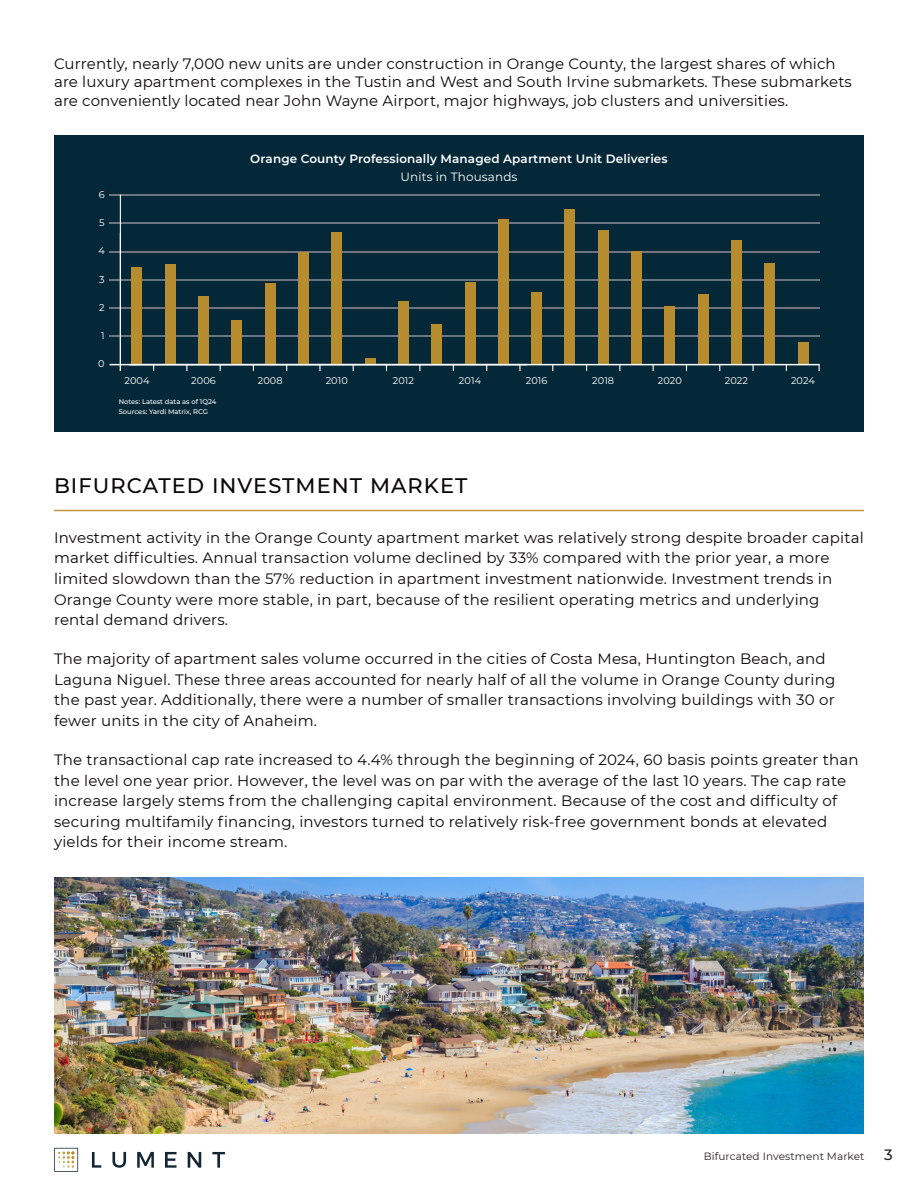
<style>
.page{position:relative;width:918px;height:1188px;background:#fff}
.page>*{position:absolute;margin:0;border:0;box-sizing:border-box;transform-origin:0 0}
.t1{font:500 21px "Montserrat";letter-spacing:.05em;color:#090806}
.Main_BodyCopy_Black{font:15px/20.7px "Montserrat";letter-spacing:.015em;color:#090806}
.t2{font:500 15px "Montserrat";color:#231f20}
.t3{font:600 12px/18.5px "Montserrat";letter-spacing:.01em;color:#fff;text-align:center}
.Continued{font:10.5px "Montserrat";letter-spacing:.01em;color:#231f20}
.t4{font:9.75px "Montserrat";letter-spacing:.01em;color:#fff}
.t5{font:500 6.75px "Montserrat";color:#fff}
.s1{font-weight:400}
</style>
<div class="page">
<svg style="left:54px;top:1148px;width:24px;height:24px"></svg>
<svg style="left:92px;top:1152px;width:9px;height:16px"></svg>
<svg style="left:112px;top:1152px;width:14px;height:16px"></svg>
<svg style="left:137px;top:1152px;width:17px;height:16px"></svg>
<svg style="left:188px;top:1152px;width:13px;height:16px"></svg>
<svg style="left:212px;top:1152px;width:13px;height:16px"></svg>
<svg style="left:165px;top:1152px;width:12px;height:16px"></svg>
<img style="left:54px;top:877px;width:810px;height:257px">
<hr style="left:54px;top:510px;width:810px;height:1px;background:#c6963b">
<div style="left:54px;top:135px;width:810px;height:297px;background:#052839"></div>
<hr style="left:110px;top:336px;width:710px;height:1px;background:#6c7481">
<hr style="left:110px;top:308px;width:710px;height:1px;background:#6c7481">
<hr style="left:110px;top:279px;width:710px;height:1px;background:#6c7481">
<hr style="left:110px;top:251px;width:710px;height:1px;background:#6c7481">
<hr style="left:110px;top:223px;width:710px;height:1px;background:#6c7481">
<hr style="left:110px;top:195px;width:710px;height:1px;background:#6c7481">
<hr style="left:120px;top:195px;width:1px;height:170px;background:#fff">
<svg style="left:319px;top:365px;width:2px;height:6px"></svg>
<svg style="left:519px;top:365px;width:2px;height:6px"></svg>
<div style="left:265px;top:283px;width:11px;height:82px;background:#b68c2e"></div>
<div style="left:331px;top:232px;width:11px;height:133px;background:#b68c2e"></div>
<div style="left:398px;top:301px;width:11px;height:64px;background:#b68c2e"></div>
<div style="left:465px;top:282px;width:10px;height:83px;background:#b68c2e"></div>
<div style="left:531px;top:292px;width:11px;height:73px;background:#b68c2e"></div>
<div style="left:565px;top:209px;width:10px;height:156px;background:#b68c2e"></div>
<div style="left:598px;top:230px;width:11px;height:135px;background:#b68c2e"></div>
<div style="left:631px;top:251px;width:11px;height:114px;background:#b68c2e"></div>
<div style="left:698px;top:294px;width:11px;height:71px;background:#b68c2e"></div>
<div style="left:764px;top:263px;width:11px;height:102px;background:#b68c2e"></div>
<div style="left:664px;top:306px;width:11px;height:59px;background:#b68c2e"></div>
<div style="left:731px;top:240px;width:11px;height:125px;background:#b68c2e"></div>
<div style="left:798px;top:342px;width:10px;height:23px;background:#b68c2e"></div>
<div style="left:198px;top:296px;width:11px;height:69px;background:#b68c2e"></div>
<div style="left:132px;top:267px;width:10px;height:98px;background:#b68c2e"></div>
<div style="left:165px;top:264px;width:11px;height:101px;background:#b68c2e"></div>
<div style="left:232px;top:320px;width:10px;height:45px;background:#b68c2e"></div>
<div style="left:298px;top:252px;width:11px;height:113px;background:#b68c2e"></div>
<svg style="left:365px;top:358px;width:11px;height:6px"></svg>
<div style="left:431px;top:325px;width:11px;height:40px;background:#b68c2e"></div>
<div style="left:498px;top:219px;width:11px;height:146px;background:#b68c2e"></div>
<hr style="left:110px;top:364px;width:710px;height:1px;background:#fff">
<p class="Main_BodyCopy_Black" style="left:54px;top:53px;width:799px;line-height:18.8px">Currently, nearly 7,000 new units are under construction in Orange County, the largest shares of which are luxury apartment complexes in the Tustin and West and South Irvine submarkets. These submarkets are conveniently located near John Wayne Airport, major highways, job clusters and universities.</p>
<p class="t4" style="left:99px;top:188px;width:7px">6</p>
<p class="t4" style="left:99px;top:216px;width:7px">5</p>
<p class="t4" style="left:98px;top:244px;width:8px">4</p>
<p class="t4" style="left:99px;top:273px;width:7px">3</p>
<p class="t4" style="left:99px;top:301px;width:7px">2</p>
<p class="t4" style="left:101px;top:329px;width:5px">1</p>
<p class="t4" style="left:98px;top:357px;width:8px">0</p>
<p class="t3" style="left:250px;top:149px;width:419px">Orange County Professionally Managed Apartment Unit Deliveries<br><span class="s1">Units in Thousands</span></p>
<p class="t4" style="left:124px;top:374px;width:27px">2004</p>
<p class="t4" style="left:191px;top:374px;width:26px">2006</p>
<p class="t4" style="left:258px;top:374px;width:26px">2008</p>
<p class="t4" style="left:326px;top:374px;width:24px">2010</p>
<p class="t4" style="left:393px;top:374px;width:23px">2012</p>
<p class="t4" style="left:459px;top:374px;width:24px">2014</p>
<p class="t4" style="left:526px;top:374px;width:23px">2016</p>
<p class="t4" style="left:592px;top:374px;width:23px">2018</p>
<p class="t4" style="left:658px;top:374px;width:26px">2020</p>
<p class="t4" style="left:725px;top:374px;width:25px">2022</p>
<p class="t4" style="left:791px;top:374px;width:25px">2024</p>
<p class="t5" style="left:119px;top:397px;width:99px">Notes: Latest data as of 1Q24</p>
<p class="t5" style="left:119px;top:407px;width:91px">Sources: Yardi Matrix, RCG</p>
<p class="t1" style="left:54px;top:471px;width:415px">BIFURCATED INVESTMENT MARKET</p>
<p class="Main_BodyCopy_Black" style="left:54px;top:526px;width:811px">Investment activity in the Orange County apartment market was relatively strong despite broader capital market difficulties. Annual transaction volume declined by 33% compared with the prior year, a more limited slowdown than the 57% reduction in apartment investment nationwide. Investment trends in Orange County were more stable, in part, because of the resilient operating metrics and underlying rental demand drivers.</p>
<p class="Main_BodyCopy_Black" style="left:54px;top:648px;width:783px">The majority of apartment sales volume occurred in the cities of Costa Mesa, Huntington Beach, and Laguna Niguel. These three areas accounted for nearly half of all the volume in Orange County during the past year. Additionally, there were a number of smaller transactions involving buildings with 30 or fewer units in the city of Anaheim.</p>
<p class="Main_BodyCopy_Black" style="left:54px;top:749px;width:806px">The transactional cap rate increased to 4.4% through the beginning of 2024, 60 basis points greater than the level one year prior. However, the level was on par with the average of the last 10 years. The cap rate increase largely stems from the challenging capital environment. Because of the cost and difficulty of securing multifamily financing, investors turned to relatively risk-free government bonds at elevated yields for their income stream.</p>
<p class="Continued" style="left:704px;top:1149px;width:162px">Bifurcated Investment Market</p>
<p class="t2" style="left:884px;top:1144px;width:10px">3</p>
</div>
